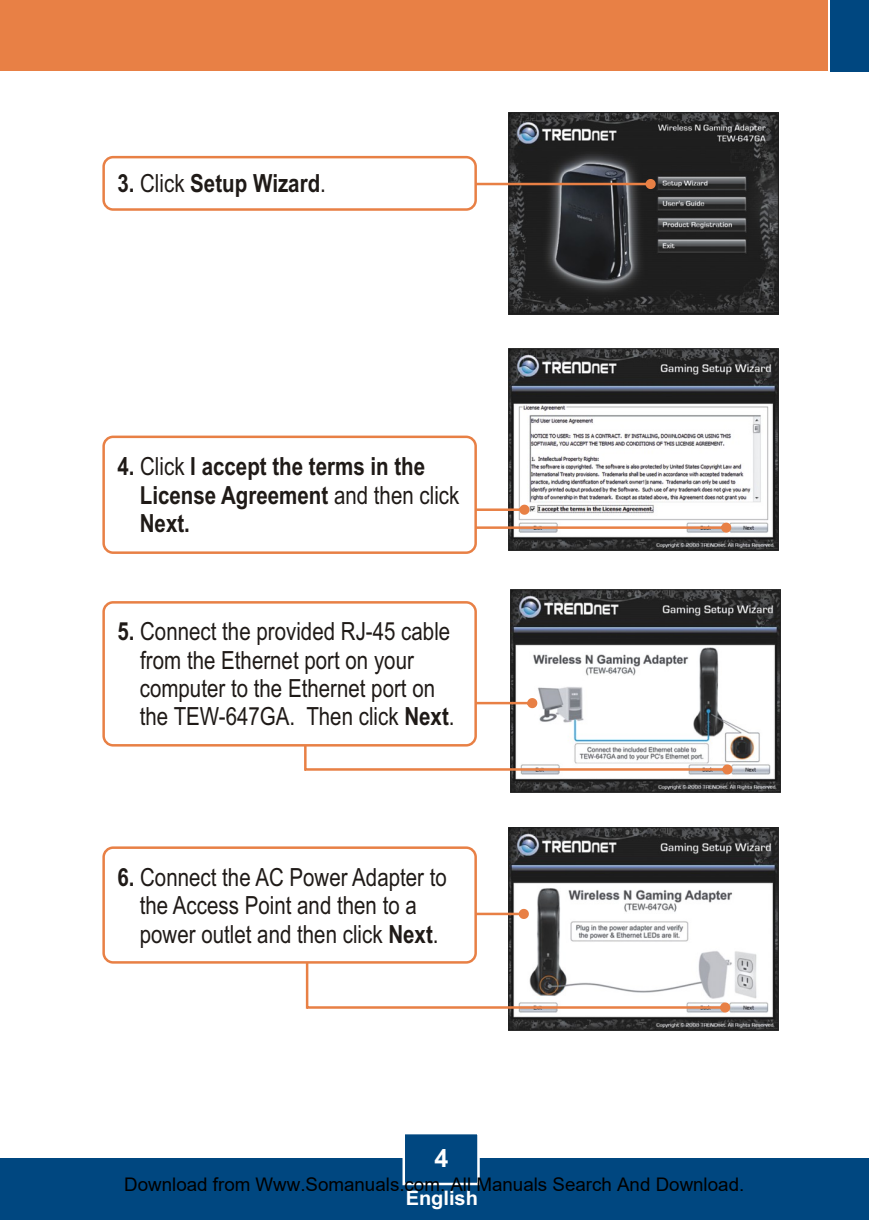
<style>
.page{position:relative;width:869px;height:1220px;background:#fff}
.page>*{position:absolute;margin:0;border:0;box-sizing:border-box;transform-origin:0 0}
.t1{font:25px/28.5px "Arial Narrow";color:#1f1a17}
.t2{font:700 25px/28.5px "Arial Narrow";color:#1f1a17}
.t3{font:700 25px "Arial";color:#fff}
.t4{font:700 20px "Arial";color:#fff}
.t5{font:18.75px "Arial";color:#000}
.s1{font-weight:400}
.s2{font-weight:700}
</style>
<div class="page">
<img style="left:508px;top:827px;width:270px;height:203px">
<img style="left:510px;top:589px;width:270px;height:203px">
<div style="left:0;top:1158px;width:869px;height:61px;background:#004780"></div>
<div style="left:0;top:0;width:827px;height:71px;background:#e88045"></div>
<div style="left:830px;top:0;width:39px;height:71px;background:#004780"></div>
<svg style="left:402px;top:1134px;width:78px;height:52px"></svg>
<img style="left:508px;top:348px;width:270px;height:203px">
<svg style="left:477px;top:449px;width:254px;height:83px"></svg>
<div style="left:102px;top:435px;width:375px;height:119px;background:#fff;border:3px solid #e88045;border-radius:9px"></div>
<svg style="left:306px;top:928px;width:424px;height:84px"></svg>
<svg style="left:304px;top:690px;width:428px;height:84px"></svg>
<svg style="left:477px;top:908px;width:52px;height:10px"></svg>
<div style="left:102px;top:601px;width:375px;height:145px;background:#fff;border:3px solid #e88045;border-radius:9px"></div>
<div style="left:102px;top:846px;width:375px;height:117px;background:#fff;border:3px solid #e88045;border-radius:9px"></div>
<img style="left:508px;top:112px;width:270px;height:203px">
<svg style="left:477px;top:179px;width:178px;height:10px;background:#7d6152"></svg>
<div style="left:102px;top:156px;width:375px;height:55px;background:#fff;border:3px solid #e88045;border-radius:9px"></div>
<p class="t2" style="left:117px;top:172px;width:210px">3. <span class="s1">Click</span> Setup Wizard<span class="s1">.</span></p>
<p class="t2" style="left:140px;top:454px;width:321px;text-indent:-22px">4. <span class="s1">Click</span> I accept the terms in the<br>License Agreement <span class="s1">and then click<br></span>Next.</p>
<p class="t1" style="left:140px;top:619px;width:316px;text-indent:-22px"><span class="s2">5.</span> Connect the provided RJ-45 cable from the Ethernet port on your computer to the Ethernet port on the TEW-647GA. Then click <span class="s2">Next</span>.</p>
<p class="t1" style="left:117px;top:864px;width:331px;text-align:center"><span class="s2">6.</span> Connect the AC Power Adapter to the Access Point and then to a power outlet and then click <span class="s2">Next</span>.</p>
<p class="t3" style="left:434px;top:1148px;width:15px">4</p>
<p class="t5" style="left:124px;top:1173px;width:621px">Download from Www.Somanuals.com. All Manuals Search And Download.</p>
<p class="t4" style="left:405px;top:1190px;width:74px">English</p>
</div>
